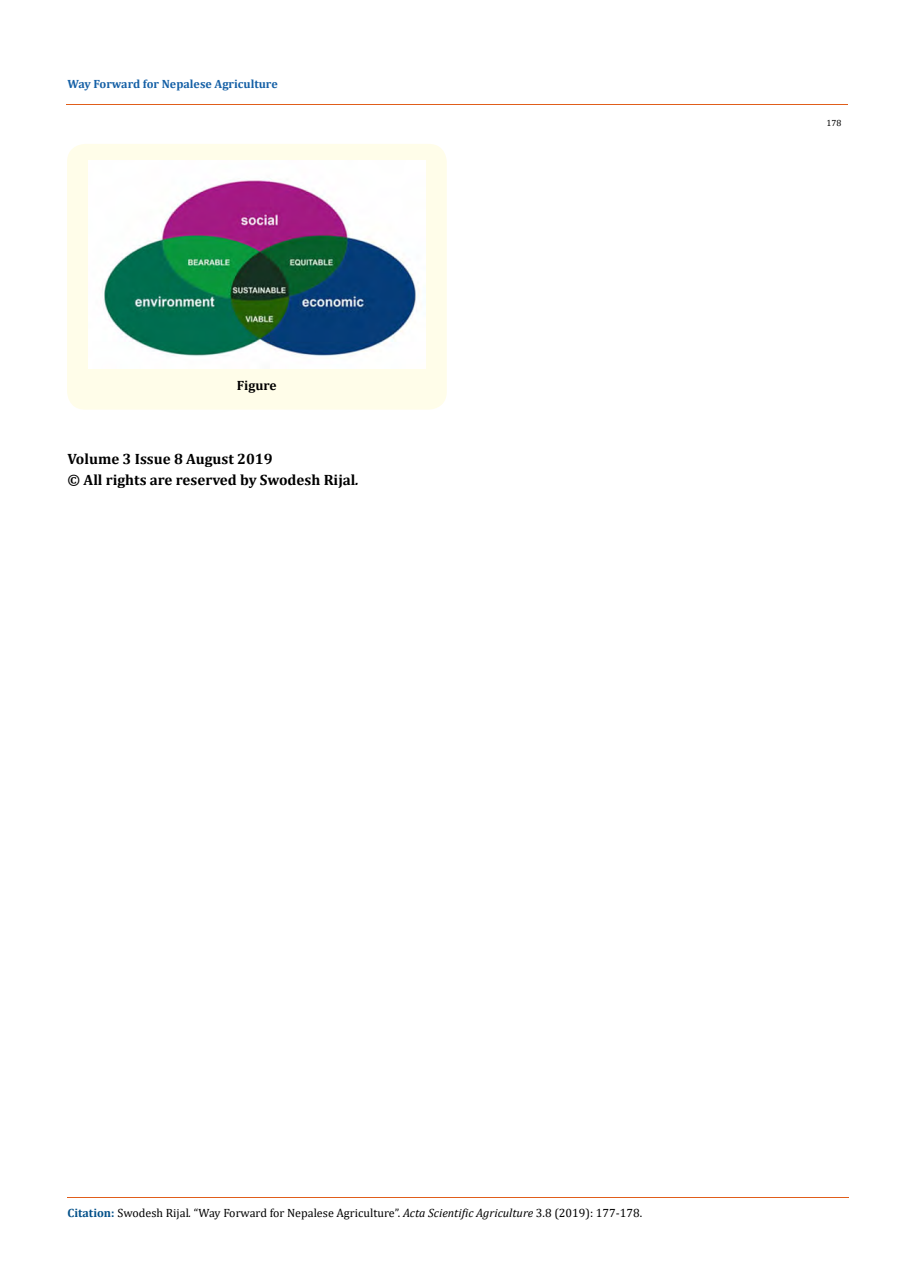
<style>
.page{position:relative;width:917px;height:1280px;background:#fff}
.page>*{position:absolute;margin:0;border:0;box-sizing:border-box;transform-origin:0 0}
.t1{font:700 15px/21px "Cambria";color:#000}
.t2{font:700 13.5px "Cambria";color:#000}
.t3{font:12px "Cambria";color:#000}
.t4{font:700 12px "Cambria";color:#1560a6}
.t5{font:9px "Cambria";color:#000}
.s1{font-style:italic}
.s2{font-weight:700;color:#035089}
</style>
<div class="page">
<hr style="left:66px;top:104px;width:781px;height:1px;background:#e05d1a">
<div style="left:67px;top:144px;width:380px;height:266px;background:#fffde9;border-radius:18px"></div>
<img style="left:88px;top:160px;width:338px;height:209px">
<hr style="left:67px;top:1197px;width:782px;height:1px;background:#e05d1a">
<p class="t4" style="left:68px;top:75px;width:212px">Way Forward for Nepalese Agriculture</p>
<p class="t2" style="left:237px;top:376px;width:41px">Figure</p>
<p class="t1" style="left:67px;top:448px;width:293px">Volume 3 Issue 8 August 2019<br>© All rights are reserved by Swodesh Rijal<span class="s1">.</span></p>
<p class="t5" style="left:826px;top:117px;width:16px">178</p>
<p class="t3" style="left:67px;top:1205px;width:576px"><span class="s2">Citation:</span> Swodesh Rijal<span class="s1">.</span> “Way Forward for Nepalese Agriculture”. <span class="s1">Acta Scientific Agriculture</span> 3.8 (2019): 177-178.</p>
</div>
